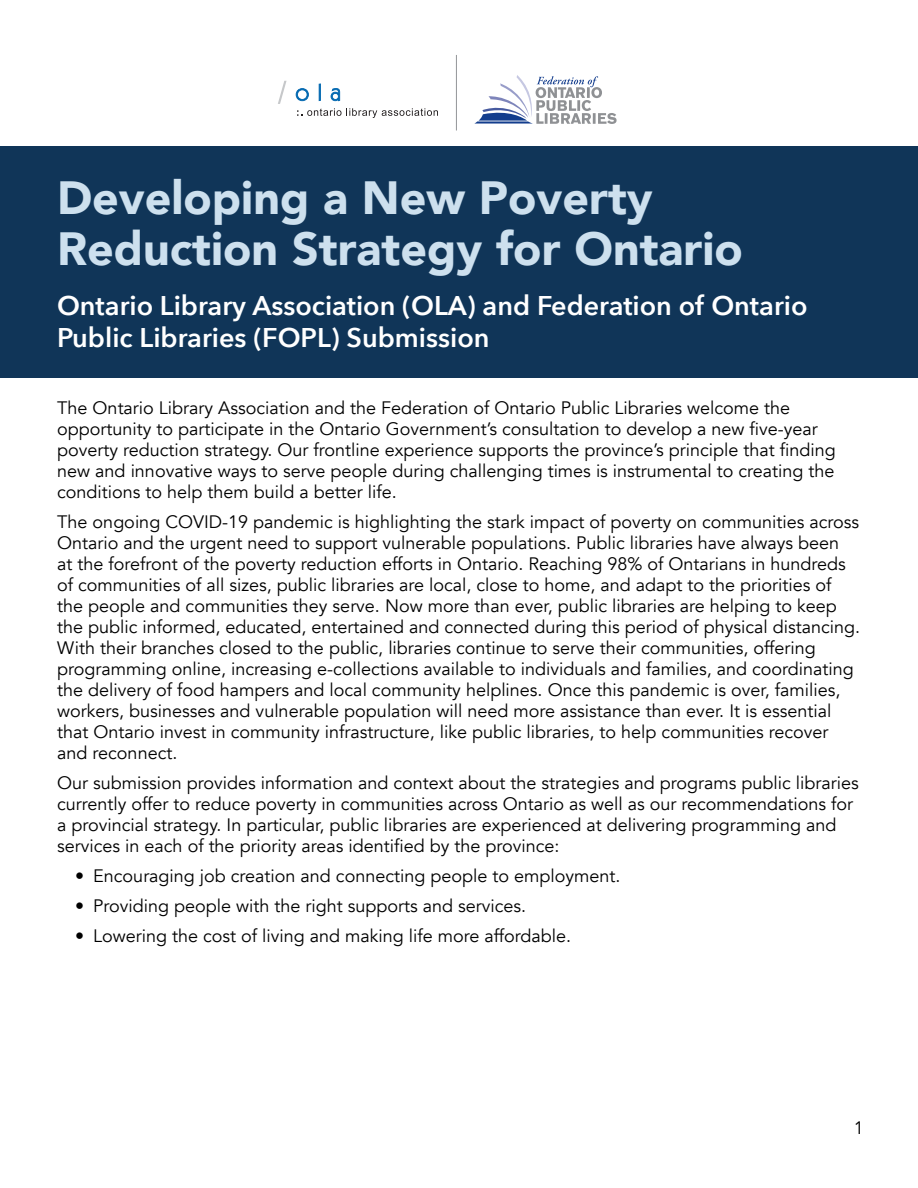
<style>
.page{position:relative;width:918px;height:1188px;background:#fff}
.page>*{position:absolute;margin:0;border:0;box-sizing:border-box;transform-origin:0 0}
.t1{font:900 46.5px/51px "Avenir";color:#cde0ee}
.t2{font:600 27px/32.4px "Avenir Next";color:#fff}
.t3{font:18px/21px "Avenir";color:#000}
</style>
<div class="page">
<div style="left:0;top:146px;width:918px;height:232px;background:#103558"></div>
<svg style="left:474px;top:75px;width:143px;height:49px"></svg>
<hr style="left:456px;top:55px;width:1px;height:75px;background:#939598">
<svg style="left:296px;top:88px;width:13px;height:13px"></svg>
<svg style="left:319px;top:83px;width:2px;height:18px"></svg>
<svg style="left:331px;top:88px;width:9px;height:13px"></svg>
<svg style="left:278px;top:81px;width:9px;height:23px"></svg>
<svg style="left:297px;top:108px;width:141px;height:10px"></svg>
<h1 class="t1" style="left:57px;top:174px;width:688px">Developing a New Poverty<br>Reduction Strategy for Ontario</h1>
<h2 class="t2" style="left:57px;top:290px;width:752px">Ontario Library Association (OLA) and Federation of Ontario<br>Public Libraries (FOPL) Submission</h2>
<p class="t3" style="left:57px;top:398px;width:780px">The Ontario Library Association and the Federation of Ontario Public Libraries welcome the opportunity to participate in the Ontario Government’s consultation to develop a new five-year poverty reduction strategy. Our frontline experience supports the province’s principle that finding new and innovative ways to serve people during challenging times is instrumental to creating the conditions to help them build a better life.</p>
<p class="t3" style="left:57px;top:512px;width:804px">The ongoing COVID-19 pandemic is highlighting the stark impact of poverty on communities across Ontario and the urgent need to support vulnerable populations. Public libraries have always been<br>at the forefront of the poverty reduction efforts in Ontario. Reaching 98% of Ontarians in hundreds of communities of all sizes, public libraries are local, close to home, and adapt to the priorities of the people and communities they serve. Now more than ever, public libraries are helping to keep the public informed, educated, entertained and connected during this period of physical distancing.<br>With their branches closed to the public, libraries continue to serve their communities, offering programming online, increasing e-collections available to individuals and families, and coordinating the delivery of food hampers and local community helplines. Once this pandemic is over, families, workers, businesses and vulnerable population will need more assistance than ever. It is essential that Ontario invest in community infrastructure, like public libraries, to help communities recover and reconnect.</p>
<p class="t3" style="left:57px;top:773px;width:803px">Our submission provides information and context about the strategies and programs public libraries currently offer to reduce poverty in communities across Ontario as well as our recommendations for a provincial strategy. In particular, public libraries are experienced at delivering programming and services in each of the priority areas identified by the province:</p>
<p class="t3" style="left:75px;top:866px;width:547px">• Encouraging job creation and connecting people to employment.</p>
<p class="t3" style="left:75px;top:896px;width:452px">• Providing people with the right supports and services.</p>
<p class="t3" style="left:75px;top:926px;width:497px">• Lowering the cost of living and making life more affordable.</p>
<p class="t3" style="left:854px;top:1118px;width:12px">1</p>
</div>
